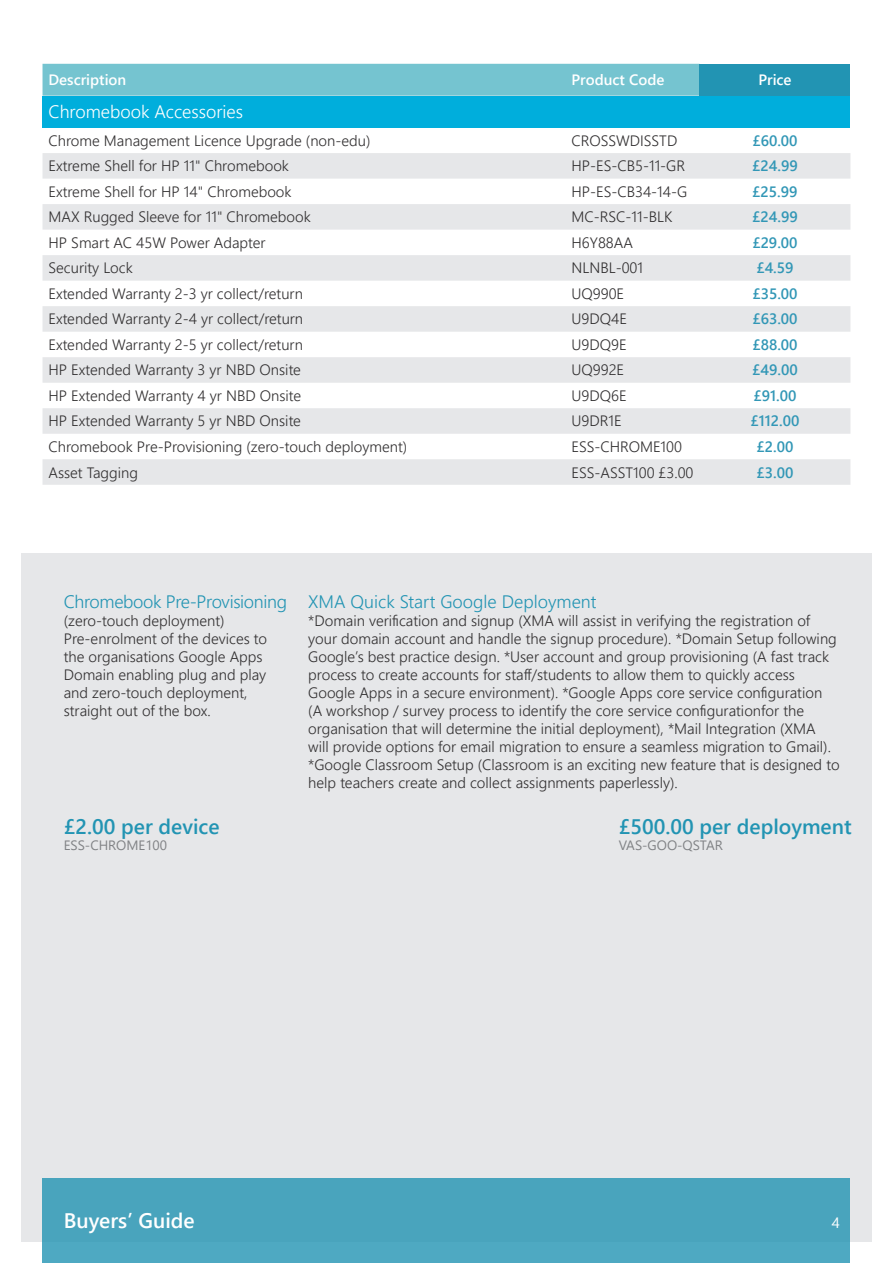
<style>
.page{position:relative;width:893px;height:1263px;background:#fff}
.page>*{position:absolute;margin:0;border:0;box-sizing:border-box;transform-origin:0 0}
.Heading2{font:600 21px "Segoe UI";color:#2294b3}
.t1{font:600 21px "Segoe UI";color:#fff}
.Sub_Heading2{font:300 18px "Segoe UI";letter-spacing:-.01em;color:#2294b3}
.Sub_Heading{font:300 18px "Segoe UI";color:#fff}
.Body{font:300 15px/18px "Segoe UI";color:#312f30}
.Body-2{font:600 15px "Segoe UI";color:#3297b6}
.Body-3{font:600 15px "Segoe UI";color:#fff}
.Specs{font:13.5px "Segoe UI";color:#808285}
</style>
<div class="page">
<div style="left:21px;top:21px;width:851px;height:1221px;background:#e6e7e9"></div>
<div style="left:43px;top:1178px;width:807px;height:85px;background:#49a4bd"></div>
<div style="left:0;top:0;width:893px;height:553px;background:#fff"></div>
<div style="left:43px;top:63px;width:656px;height:33px;background:#75c4d0"></div>
<div style="left:699px;top:64px;width:151px;height:32px;background:#2294b3"></div>
<div style="left:43px;top:96px;width:807px;height:32px;background:#00aedc"></div>
<svg style="left:43px;top:153px;width:807px;height:332px;fill:#e6e7e9"></svg>
<p class="Body-3" style="left:49px;top:66px;width:79px">Description</p>
<p class="Body-3" style="left:572px;top:66px;width:94px">Product Code</p>
<p class="Body-3" style="left:758px;top:66px;width:35px">Price</p>
<p class="Sub_Heading" style="left:49px;top:95px;width:196px">Chromebook Accessories</p>
<p class="Body" style="left:49px;top:130px;width:323px">Chrome Management Licence Upgrade (non-edu)</p>
<p class="Body" style="left:572px;top:130px;width:107px">CROSSWDISSTD</p>
<p class="Body-2" style="left:752px;top:126px;width:47px">£60.00</p>
<p class="Body" style="left:49px;top:156px;width:242px">Extreme Shell for HP 11" Chromebook</p>
<p class="Body" style="left:572px;top:156px;width:115px">HP-ES-CB5-11-GR</p>
<p class="Body-2" style="left:752px;top:152px;width:47px">£24.99</p>
<p class="Body" style="left:49px;top:181px;width:245px">Extreme Shell for HP 14" Chromebook</p>
<p class="Body" style="left:572px;top:181px;width:117px">HP-ES-CB34-14-G</p>
<p class="Body-2" style="left:752px;top:177px;width:47px">£25.99</p>
<p class="Body" style="left:49px;top:207px;width:264px">MAX Rugged Sleeve for 11" Chromebook</p>
<p class="Body" style="left:572px;top:207px;width:102px">MC-RSC-11-BLK</p>
<p class="Body-2" style="left:752px;top:203px;width:47px">£24.99</p>
<p class="Body" style="left:49px;top:232px;width:219px">HP Smart AC 45W Power Adapter</p>
<p class="Body" style="left:572px;top:232px;width:63px">H6Y88AA</p>
<p class="Body-2" style="left:752px;top:228px;width:47px">£29.00</p>
<p class="Body" style="left:49px;top:258px;width:86px">Security Lock</p>
<p class="Body" style="left:572px;top:258px;width:73px">NLNBL-001</p>
<p class="Body-2" style="left:756px;top:254px;width:39px">£4.59</p>
<p class="Body" style="left:49px;top:283px;width:256px">Extended Warranty 2-3 yr collect/return</p>
<p class="Body" style="left:572px;top:283px;width:54px">UQ990E</p>
<p class="Body-2" style="left:752px;top:279px;width:47px">£35.00</p>
<p class="Body" style="left:49px;top:309px;width:256px">Extended Warranty 2-4 yr collect/return</p>
<p class="Body" style="left:572px;top:309px;width:57px">U9DQ4E</p>
<p class="Body-2" style="left:752px;top:305px;width:47px">£63.00</p>
<p class="Body" style="left:49px;top:334px;width:256px">Extended Warranty 2-5 yr collect/return</p>
<p class="Body" style="left:572px;top:334px;width:57px">U9DQ9E</p>
<p class="Body-2" style="left:752px;top:330px;width:47px">£88.00</p>
<p class="Body" style="left:49px;top:360px;width:254px">HP Extended Warranty 3 yr NBD Onsite</p>
<p class="Body" style="left:572px;top:360px;width:54px">UQ992E</p>
<p class="Body-2" style="left:752px;top:356px;width:47px">£49.00</p>
<p class="Body" style="left:49px;top:385px;width:254px">HP Extended Warranty 4 yr NBD Onsite</p>
<p class="Body" style="left:572px;top:385px;width:57px">U9DQ6E</p>
<p class="Body-2" style="left:753px;top:381px;width:44px">£91.00</p>
<p class="Body" style="left:49px;top:411px;width:254px">HP Extended Warranty 5 yr NBD Onsite</p>
<p class="Body" style="left:572px;top:411px;width:52px">U9DR1E</p>
<p class="Body-2" style="left:750px;top:407px;width:50px">£112.00</p>
<p class="Body" style="left:49px;top:436px;width:360px">Chromebook Pre-Provisioning (zero-touch deployment)</p>
<p class="Body" style="left:572px;top:436px;width:112px">ESS-CHROME100</p>
<p class="Body-2" style="left:756px;top:432px;width:38px">£2.00</p>
<p class="Body" style="left:49px;top:462px;width:91px">Asset Tagging</p>
<p class="Body" style="left:572px;top:462px;width:123px">ESS-ASST100 £3.00</p>
<p class="Body-2" style="left:756px;top:458px;width:38px">£3.00</p>
<p class="Sub_Heading2" style="left:64px;top:585px;width:225px">Chromebook Pre-Provisioning</p>
<p class="Body" style="left:64px;top:611px;width:162px">(zero-touch deployment)</p>
<p class="Body" style="left:64px;top:629px;width:205px">Pre-enrolment of the devices to the organisations Google Apps<br>Domain enabling plug and play and zero-touch deployment, straight out of the box.</p>
<p class="Sub_Heading2" style="left:308px;top:585px;width:290px">XMA Quick Start Google Deployment</p>
<p class="Body" style="left:308px;top:611px;width:533px">*Domain verification and signup (XMA will assist in verifying the registration of your domain account and handle the signup procedure). *Domain Setup following Google’s best practice design. *User account and group provisioning (A fast track process to create accounts for staff/students to allow them to quickly access Google Apps in a secure environment). *Google Apps core service configuration (A workshop / survey process to identify the core service configurationfor the organisation that will determine the initial deployment), *Mail Integration (XMA will provide options for email migration to ensure a seamless migration to Gmail). *Google Classroom Setup (Classroom is an exciting new feature that is designed to help teachers create and collect assignments paperlessly).</p>
<p class="Heading2" style="left:64px;top:807px;width:157px">£2.00 per device</p>
<p class="Heading2" style="left:619px;top:807px;width:234px">£500.00 per deployment</p>
<p class="Specs" style="left:64px;top:832px;width:105px">ESS-CHROME100</p>
<p class="Specs" style="left:619px;top:832px;width:106px">VAS-GOO-QSTAR</p>
<h1 class="t1" style="left:64px;top:1201px;width:132px">Buyers’ Guide</h1>
</div>
